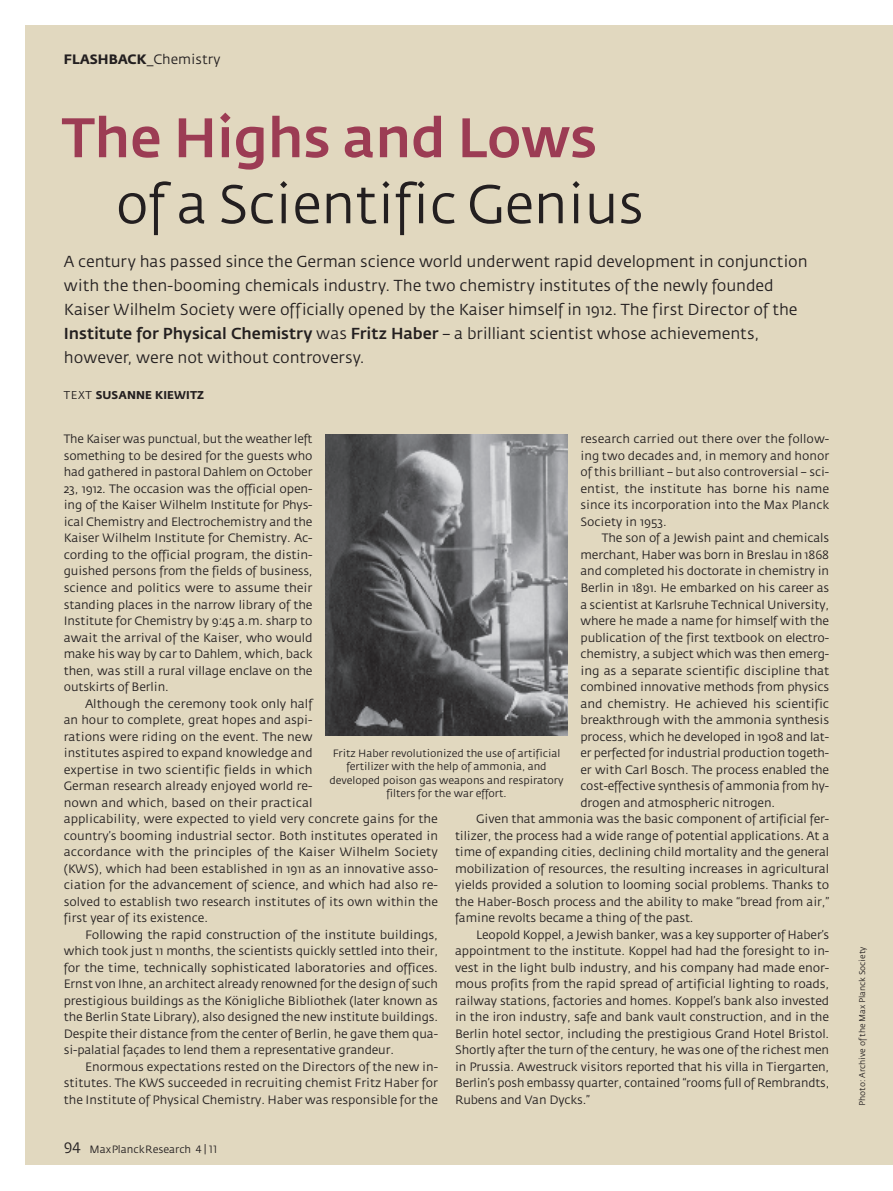
<style>
.page{position:relative;width:893px;height:1191px;background:#fff}
.page>*{position:absolute;margin:0;border:0;box-sizing:border-box;transform-origin:0 0}
.t1{font:500 55.05px "Fedra Sans";letter-spacing:-.01em;color:#9c3c54}
.t2{font:54px "Fedra Sans";letter-spacing:-.01em;color:#231f20}
.t3{font:15.75px/24px "Fedra Sans";letter-spacing:-.005em;color:#231f20}
.t4{font:13.5px "Fedra Sans";color:#231f20}
.t5{font:12px "Fedra Sans";letter-spacing:-.01em;color:#231f20}
.t6{font:700 11.25px "Fedra Sans";letter-spacing:.01em;color:#231f20}
.t7{font:10.5px/13.5px "Fedra Sans";letter-spacing:-.005em;color:#231f20;text-align:center}
.t8{font:8.25px "Fedra Sans";color:#231f20}
.s1{font-weight:700}
.s2{font-weight:500}
.s3{font-weight:400}
.s4{font-family:"Fedra Sans Book SC";font-size:15px}
.s5{font-family:"Fedra Sans Book SC"}
</style>
<div class="page">
<div style="left:26px;top:26px;width:867px;height:1139px;background:#e1d8bf"></div>
<img style="left:325px;top:434px;width:243px;height:302px">
<p class="t4" style="left:64px;top:54px;width:158px"><span class="s1">FLASHBACK</span>_Chemistry</p>
<p class="t1" style="left:62px;top:116px;width:537px">The Highs and Lows</p>
<p class="t2" style="left:116px;top:183px;width:530px">of a Scientific Genius</p>
<p class="t3" style="left:64px;top:251px;width:745px">A century has passed since the German science world underwent rapid development in conjunction with the then-booming chemicals industry. The two chemistry institutes of the newly founded Kaiser Wilhelm Society were officially opened by the Kaiser himself in 1912. The first Director of the <span class="s2">Institute for Physical Chemistry</span> was <span class="s2">Fritz Haber</span> – a brilliant scientist whose achievements, however, were not without controversy.</p>
<p class="t6" style="left:64px;top:391px;width:142px"><span class="s3">TEXT</span> SUSANNE KIEWITZ</p>
<p class="t5" style="left:64px;top:434px;width:250px">The Kaiser was punctual, but the weather left</p>
<p class="t5" style="left:64px;top:451px;width:250px">something to be desired for the guests who</p>
<p class="t5" style="left:64px;top:467px;width:250px">had gathered in pastoral Dahlem on October</p>
<p class="t5" style="left:64px;top:484px;width:250px">23, 1912. The occasion was the official open-</p>
<p class="t5" style="left:64px;top:500px;width:250px">ing of the Kaiser Wilhelm Institute for Phys-</p>
<p class="t5" style="left:64px;top:517px;width:250px">ical Chemistry and Electrochemistry and the</p>
<p class="t5" style="left:64px;top:533px;width:250px">Kaiser Wilhelm Institute for Chemistry. Ac-</p>
<p class="t5" style="left:64px;top:550px;width:250px">cording to the official program, the distin-</p>
<p class="t5" style="left:64px;top:566px;width:250px">guished persons from the fields of business,</p>
<p class="t5" style="left:64px;top:583px;width:250px">science and politics were to assume their</p>
<p class="t5" style="left:64px;top:599px;width:250px">standing places in the narrow library of the</p>
<p class="t5" style="left:64px;top:616px;width:250px">Institute for Chemistry by 9:45 a.m. sharp to</p>
<p class="t5" style="left:64px;top:632px;width:250px">await the arrival of the Kaiser, who would</p>
<p class="t5" style="left:64px;top:649px;width:250px">make his way by car to Dahlem, which, back</p>
<p class="t5" style="left:64px;top:665px;width:250px">then, was still a rural village enclave on the</p>
<p class="t5" style="left:64px;top:682px;width:106px">outskirts of Berlin.</p>
<p class="t5" style="left:85px;top:698px;width:229px">Although the ceremony took only half</p>
<p class="t5" style="left:64px;top:715px;width:250px">an hour to complete, great hopes and aspi-</p>
<p class="t5" style="left:64px;top:731px;width:250px">rations were riding on the event. The new</p>
<p class="t5" style="left:64px;top:748px;width:250px">institutes aspired to expand knowledge and</p>
<p class="t5" style="left:64px;top:764px;width:250px">expertise in two scientific fields in which</p>
<p class="t5" style="left:64px;top:781px;width:250px">German research already enjoyed world re-</p>
<p class="t5" style="left:64px;top:797px;width:250px">nown and which, based on their practical</p>
<p class="t5" style="left:64px;top:814px;width:376px">applicability, were expected to yield very concrete gains for the</p>
<p class="t5" style="left:64px;top:830px;width:376px">country’s booming industrial sector. Both institutes operated in</p>
<p class="t5" style="left:64px;top:847px;width:376px">accordance with the principles of the Kaiser Wilhelm Society</p>
<p class="t5" style="left:64px;top:863px;width:376px">(KWS), which had been established in 1911 as an innovative asso-</p>
<p class="t5" style="left:64px;top:880px;width:376px">ciation for the advancement of science, and which had also re-</p>
<p class="t5" style="left:64px;top:896px;width:376px">solved to establish two research institutes of its own within the</p>
<p class="t5" style="left:64px;top:913px;width:146px">first year of its existence.</p>
<p class="t5" style="left:85px;top:929px;width:354px">Following the rapid construction of the institute buildings,</p>
<p class="t5" style="left:64px;top:946px;width:376px">which took just 11 months, the scientists quickly settled into their,</p>
<p class="t5" style="left:64px;top:962px;width:376px">for the time, technically sophisticated laboratories and offices.</p>
<p class="t5" style="left:64px;top:979px;width:376px">Ernst von Ihne, an architect already renowned for the design of such</p>
<p class="t5" style="left:64px;top:995px;width:376px">prestigious buildings as the Königliche Bibliothek (later known as</p>
<p class="t5" style="left:64px;top:1012px;width:376px">the Berlin State Library), also designed the new institute buildings.</p>
<p class="t5" style="left:64px;top:1028px;width:376px">Despite their distance from the center of Berlin, he gave them qua-</p>
<p class="t5" style="left:64px;top:1045px;width:332px">si-palatial façades to lend them a representative grandeur.</p>
<p class="t5" style="left:85px;top:1061px;width:354px">Enormous expectations rested on the Directors of the new in-</p>
<p class="t5" style="left:64px;top:1078px;width:376px">stitutes. The KWS succeeded in recruiting chemist Fritz Haber for</p>
<p class="t5" style="left:64px;top:1094px;width:376px">the Institute of Physical Chemistry. Haber was responsible for the</p>
<p class="t5" style="left:580px;top:434px;width:250px">research carried out there over the follow-</p>
<p class="t5" style="left:580px;top:451px;width:250px">ing two decades and, in memory and honor</p>
<p class="t5" style="left:580px;top:467px;width:250px">of this brilliant – but also controversial – sci-</p>
<p class="t5" style="left:580px;top:484px;width:250px">entist, the institute has borne his name</p>
<p class="t5" style="left:580px;top:500px;width:250px">since its incorporation into the Max Planck</p>
<p class="t5" style="left:580px;top:517px;width:88px">Society in 1953.</p>
<p class="t5" style="left:602px;top:533px;width:229px">The son of a Jewish paint and chemicals</p>
<p class="t5" style="left:580px;top:550px;width:250px">merchant, Haber was born in Breslau in 1868</p>
<p class="t5" style="left:580px;top:566px;width:250px">and completed his doctorate in chemistry in</p>
<p class="t5" style="left:580px;top:583px;width:250px">Berlin in 1891. He embarked on his career as</p>
<p class="t5" style="left:580px;top:599px;width:250px">a scientist at Karlsruhe Technical University,</p>
<p class="t5" style="left:580px;top:616px;width:250px">where he made a name for himself with the</p>
<p class="t5" style="left:580px;top:632px;width:250px">publication of the first textbook on electro-</p>
<p class="t5" style="left:580px;top:649px;width:250px">chemistry, a subject which was then emerg-</p>
<p class="t5" style="left:580px;top:665px;width:250px">ing as a separate scientific discipline that</p>
<p class="t5" style="left:580px;top:682px;width:250px">combined innovative methods from physics</p>
<p class="t5" style="left:580px;top:698px;width:250px">and chemistry. He achieved his scientific</p>
<p class="t5" style="left:580px;top:715px;width:250px">breakthrough with the ammonia synthesis</p>
<p class="t5" style="left:580px;top:731px;width:250px">process, which he developed in 1908 and lat-</p>
<p class="t5" style="left:580px;top:748px;width:250px">er perfected for industrial production togeth-</p>
<p class="t5" style="left:580px;top:764px;width:250px">er with Carl Bosch. The process enabled the</p>
<p class="t5" style="left:580px;top:781px;width:250px">cost-effective synthesis of ammonia from hy-</p>
<p class="t5" style="left:580px;top:797px;width:196px">drogen and atmospheric nitrogen.</p>
<p class="t5" style="left:476px;top:814px;width:354px">Given that ammonia was the basic component of artificial fer-</p>
<p class="t5" style="left:455px;top:830px;width:376px">tilizer, the process had a wide range of potential applications. At a</p>
<p class="t5" style="left:455px;top:847px;width:376px">time of expanding cities, declining child mortality and the general</p>
<p class="t5" style="left:455px;top:863px;width:376px">mobilization of resources, the resulting increases in agricultural</p>
<p class="t5" style="left:455px;top:880px;width:376px">yields provided a solution to looming social problems. Thanks to</p>
<p class="t5" style="left:455px;top:896px;width:376px">the Haber-Bosch process and the ability to make “bread from air,”</p>
<p class="t5" style="left:455px;top:913px;width:240px">famine revolts became a thing of the past.</p>
<p class="t5" style="left:476px;top:929px;width:354px">Leopold Koppel, a Jewish banker, was a key supporter of Haber’s</p>
<p class="t5" style="left:455px;top:946px;width:376px">appointment to the institute. Koppel had had the foresight to in-</p>
<p class="t5" style="left:455px;top:962px;width:376px">vest in the light bulb industry, and his company had made enor-</p>
<p class="t5" style="left:455px;top:979px;width:376px">mous profits from the rapid spread of artificial lighting to roads,</p>
<p class="t5" style="left:455px;top:995px;width:376px">railway stations, factories and homes. Koppel’s bank also invested</p>
<p class="t5" style="left:455px;top:1012px;width:376px">in the iron industry, safe and bank vault construction, and in the</p>
<p class="t5" style="left:455px;top:1028px;width:376px">Berlin hotel sector, including the prestigious Grand Hotel Bristol.</p>
<p class="t5" style="left:455px;top:1045px;width:376px">Shortly after the turn of the century, he was one of the richest men</p>
<p class="t5" style="left:455px;top:1061px;width:376px">in Prussia. Awestruck visitors reported that his villa in Tiergarten,</p>
<p class="t5" style="left:455px;top:1078px;width:376px">Berlin’s posh embassy quarter, contained “rooms full of Rembrandts,</p>
<p class="t5" style="left:455px;top:1094px;width:136px">Rubens and Van Dycks.”</p>
<p class="t7" style="left:329px;top:747px;width:236px">Fritz Haber revolutionized the use of artificial fertilizer with the help of ammonia, and developed poison gas weapons and respiratory filters for the war effort.</p>
<p class="t7" style="left:64px;top:1143px;width:155px"><span class="s4">94</span> MaxPlanckResearch <span class="s5">4 | 11</span></p>
<p class="t8" style="left:859px;top:1106px;width:161px;rotate:-90deg">Photo: Archive of the Max Planck Society</p>
</div>
